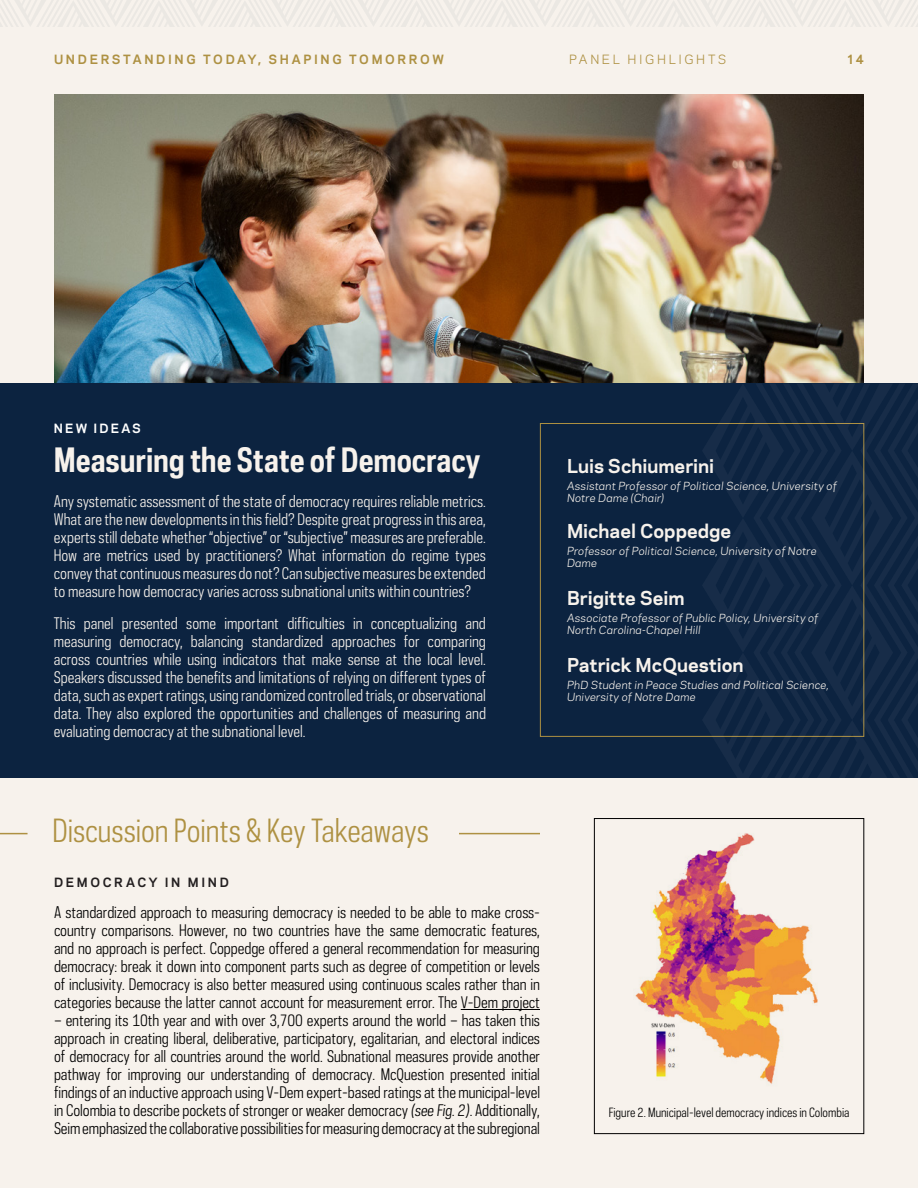
<style>
.page{position:relative;width:918px;height:1188px;background:#f7f2ec}
.page>*{position:absolute;margin:0;border:0;box-sizing:border-box;transform-origin:0 0}
.t1{font:700 31.5px "Polaris Condensed";letter-spacing:-.005em;color:#f7f2ec}
.t2{font:30px "Polaris Condensed";letter-spacing:-.005em;color:#ae9142}
.t3{font:700 18px "Galaxie Polaris";color:#f7f2ec}
.Basic_Polaris{font:15px/18px "Polaris Condensed";letter-spacing:-.005em;color:#000;text-align:justify}
.Basic_Polaris_Warm_White{font:15px/18px "Polaris Condensed";color:#f7f2ec;text-align:justify}
.Basic_Polaris-2{font:12px "Polaris Condensed";color:#000}
.t4{font:700 12px "Galaxie Polaris";letter-spacing:.22em;color:#ae9142}
.t5{font:700 12px "Galaxie Polaris";letter-spacing:.22em;color:#231f20}
.t6{font:12px "Galaxie Polaris";letter-spacing:.22em;color:#ae9142}
.H4_TOC{font:700 12px "Galaxie Polaris";letter-spacing:.17em;color:#fff}
.t7{font:italic 10.5px/12.6px "Galaxie Polaris";letter-spacing:.015em;color:#f7f2ec}
.s1{font-style:italic}
</style>
<div class="page">
<img style="left:54px;top:94px;width:810px;height:289px">
<div style="left:0;top:383px;width:918px;height:395px;background:#0c2340"></div>
<hr style="left:461px;top:1009px;width:79px;height:1px;background:#000">
<svg style="left:0;top:833px;width:28px;height:1px"></svg>
<hr style="left:459px;top:833px;width:81px;height:1px;background:#ae9142">
<div style="left:594px;top:818px;width:270px;height:316px;border:1px solid #000"></div>
<svg style="left:702px;top:384px;width:216px;height:394px"></svg>
<img style="left:635px;top:833px;width:183px;height:251px">
<svg style="left:0;top:0;width:918px;height:27px"></svg>
<h4 class="t4" style="left:54px;top:50px;width:391px">UNDERSTANDING TODAY, SHAPING TOMORROW</h4>
<h4 class="t6" style="left:569px;top:50px;width:159px">PANEL HIGHLIGHTS</h4>
<h4 class="t4" style="left:848px;top:50px;width:18px">14</h4>
<p class="H4_TOC" style="left:54px;top:419px;width:89px">NEW IDEAS</p>
<h1 class="t1" style="left:54px;top:439px;width:428px">Measuring the State of Democracy</h1>
<p class="Basic_Polaris_Warm_White" style="left:54px;top:492px;width:434px">Any systematic assessment of the state of democracy requires reliable metrics.<br>What are the new developments in this field? Despite great progress in this area, experts still debate whether “objective” or “subjective” measures are preferable.<br>How are metrics used by practitioners? What information do regime types convey that continuous measures do not? Can subjective measures be extended to measure how democracy varies across subnational units within countries?</p>
<p class="Basic_Polaris_Warm_White" style="left:54px;top:614px;width:434px">This panel presented some important difficulties in conceptualizing and measuring democracy, balancing standardized approaches for comparing across countries while using indicators that make sense at the local level.<br>Speakers discussed the benefits and limitations of relying on different types of data, such as expert ratings, using randomized controlled trials, or observational data. They also explored the opportunities and challenges of measuring and evaluating democracy at the subnational level.</p>
<h3 class="t3" style="left:567px;top:452px;width:149px">Luis Schiumerini</h3>
<h3 class="t7" style="left:567px;top:479px;width:271px">Assistant Professor of Political Science, University of<br>Notre Dame (Chair)</h3>
<h3 class="t3" style="left:567px;top:518px;width:166px">Michael Coppedge</h3>
<h3 class="t7" style="left:567px;top:544px;width:251px">Professor of Political Science, University of Notre<br>Dame</h3>
<h3 class="t3" style="left:567px;top:585px;width:119px">Brigitte Seim</h3>
<h3 class="t7" style="left:567px;top:611px;width:253px">Associate Professor of Public Policy, University of<br>North Carolina-Chapel Hill</h3>
<h3 class="t3" style="left:567px;top:651px;width:178px">Patrick McQuestion</h3>
<h3 class="t7" style="left:567px;top:678px;width:264px">PhD Student in Peace Studies and Political Science,<br>University of Notre Dame</h3>
<h2 class="t2" style="left:52px;top:811px;width:378px">Discussion Points &amp; Key Takeaways</h2>
<h4 class="t5" style="left:54px;top:873px;width:176px">DEMOCRACY IN MIND</h4>
<p class="Basic_Polaris" style="left:54px;top:903px;width:488px">A standardized approach to measuring democracy is needed to be able to make cross&shy;country comparisons. However, no two countries have the same democratic features, and no approach is perfect. Coppedge offered a general recommendation for measuring democracy: break it down into component parts such as degree of competition or levels of inclusivity. Democracy is also better measured using continuous scales rather than in categories because the latter cannot account for measurement error. The V-Dem project</p>
<p class="Basic_Polaris" style="left:54px;top:1011px;width:488px">– entering its 10th year and with over 3,700 experts around the world – has taken this approach in creating liberal, deliberative, participatory, egalitarian, and electoral indices of democracy for all countries around the world. Subnational measures provide another pathway for improving our understanding of democracy. McQuestion presented initial findings of an inductive approach using V-Dem expert-based ratings at the municipal-level in Colombia to describe pockets of stronger or weaker democracy <span class="s1">(see Fig. 2)</span>. Additionally, Seim emphasized the collaborative possibilities for measuring democracy at the subregional</p>
<p class="Basic_Polaris-2" style="left:609px;top:1105px;width:242px">Figure 2. Municipal-level democracy indices in Colombia</p>
</div>
